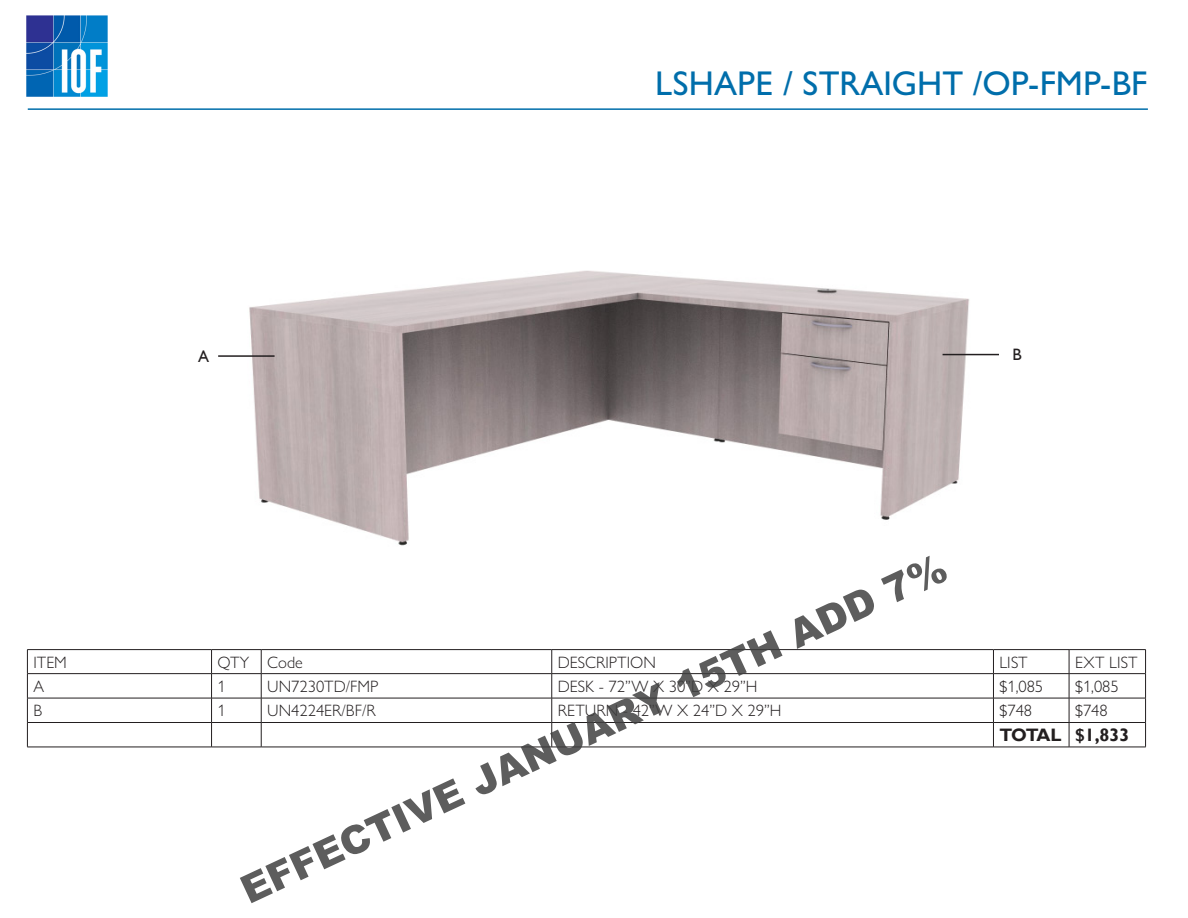
<style>
.page{position:relative;width:1188px;height:918px;background:#fff}
.page>*{position:absolute;margin:0;border:0;box-sizing:border-box;transform-origin:0 0}
.t1{font:900 39px "Arial";color:rgb(64 64 64/.85)}
.t2{font:500 34.5px "Gill Sans Nova";color:#006eab}
.t3{font:700 18px "Gill Sans";letter-spacing:-.035em;color:#231f20}
.t4{font:300 16.5px "Gill Sans Nova";color:#231f20}
.t5{font:16.5px "Gill Sans";color:#231f20}
</style>
<div class="page">
<img style="left:27px;top:15px;width:81px;height:81px">
<hr style="left:28px;top:108px;width:1120px;height:2px;background:#006eab">
<img style="left:249px;top:270px;width:750px;height:276px">
<hr style="left:27px;top:649px;width:185px;height:1px;background:#231f20">
<hr style="left:212px;top:649px;width:49px;height:1px;background:#231f20">
<hr style="left:261px;top:649px;width:291px;height:1px;background:#231f20">
<hr style="left:552px;top:649px;width:441px;height:1px;background:#231f20">
<hr style="left:993px;top:649px;width:76px;height:1px;background:#231f20">
<hr style="left:1069px;top:649px;width:77px;height:1px;background:#231f20">
<hr style="left:27px;top:673px;width:185px;height:1px;background:#231f20">
<hr style="left:212px;top:673px;width:49px;height:1px;background:#231f20">
<hr style="left:261px;top:673px;width:291px;height:1px;background:#231f20">
<hr style="left:552px;top:673px;width:441px;height:1px;background:#231f20">
<hr style="left:993px;top:673px;width:76px;height:1px;background:#231f20">
<hr style="left:1069px;top:673px;width:77px;height:1px;background:#231f20">
<hr style="left:27px;top:698px;width:185px;height:1px;background:#231f20">
<hr style="left:212px;top:698px;width:49px;height:1px;background:#231f20">
<hr style="left:261px;top:698px;width:291px;height:1px;background:#231f20">
<hr style="left:552px;top:698px;width:441px;height:1px;background:#231f20">
<hr style="left:993px;top:698px;width:76px;height:1px;background:#231f20">
<hr style="left:1069px;top:698px;width:77px;height:1px;background:#231f20">
<svg style="left:211px;top:650px;width:1px;height:97px"></svg>
<svg style="left:261px;top:650px;width:1px;height:97px"></svg>
<svg style="left:551px;top:650px;width:1px;height:97px"></svg>
<svg style="left:993px;top:650px;width:1px;height:97px"></svg>
<svg style="left:1069px;top:650px;width:1px;height:97px"></svg>
<hr style="left:27px;top:722px;width:185px;height:1px;background:#231f20">
<svg style="left:27px;top:650px;width:1px;height:97px"></svg>
<hr style="left:212px;top:722px;width:49px;height:1px;background:#231f20">
<hr style="left:261px;top:722px;width:291px;height:1px;background:#231f20">
<hr style="left:552px;top:722px;width:441px;height:1px;background:#231f20">
<hr style="left:993px;top:722px;width:76px;height:1px;background:#231f20">
<hr style="left:1069px;top:722px;width:77px;height:1px;background:#231f20">
<svg style="left:1145px;top:650px;width:1px;height:97px"></svg>
<hr style="left:27px;top:747px;width:185px;height:1px;background:#231f20">
<hr style="left:212px;top:747px;width:49px;height:1px;background:#231f20">
<hr style="left:261px;top:747px;width:291px;height:1px;background:#231f20">
<hr style="left:552px;top:747px;width:441px;height:1px;background:#231f20">
<hr style="left:993px;top:747px;width:76px;height:1px;background:#231f20">
<hr style="left:1069px;top:747px;width:77px;height:1px;background:#231f20">
<hr style="left:218px;top:355px;width:57px;height:2px;background:#231f20">
<hr style="left:943px;top:354px;width:56px;height:1px;background:#231f20">
<p class="t2" style="left:655px;top:62px;width:494px">LSHAPE / STRAIGHT /OP-FMP-BF</p>
<p class="t5" style="left:198px;top:347px;width:13px">A</p>
<p class="t5" style="left:1012px;top:345px;width:11px">B</p>
<h1 class="t1" style="left:231px;top:866px;width:775px;rotate:-25deg">EFFECTIVE JANUARY 15TH ADD 7%</h1>
<p class="t4" style="left:33px;top:652px;width:35px">ITEM</p>
<p class="t4" style="left:218px;top:652px;width:33px">QTY</p>
<p class="t4" style="left:267px;top:652px;width:37px">Code</p>
<p class="t4" style="left:558px;top:652px;width:100px">DESCRIPTION</p>
<p class="t4" style="left:999px;top:652px;width:30px">LIST</p>
<p class="t4" style="left:1075px;top:652px;width:64px">EXT LIST</p>
<p class="t4" style="left:33px;top:676px;width:12px">A</p>
<p class="t4" style="left:218px;top:676px;width:10px">1</p>
<p class="t4" style="left:267px;top:676px;width:113px">UN7230TD/FMP</p>
<p class="t4" style="left:558px;top:676px;width:201px">DESK - 72”W X 30”D X 29”H</p>
<p class="t4" style="left:999px;top:676px;width:45px">$1,085</p>
<p class="t4" style="left:1075px;top:676px;width:45px">$1,085</p>
<p class="t4" style="left:33px;top:700px;width:10px">B</p>
<p class="t4" style="left:218px;top:700px;width:10px">1</p>
<p class="t4" style="left:267px;top:700px;width:110px">UN4224ER/BF/R</p>
<p class="t4" style="left:558px;top:700px;width:225px">RETURN - 42”W X 24”D X 29”H</p>
<p class="t4" style="left:1000px;top:700px;width:34px">$748</p>
<p class="t4" style="left:1075px;top:700px;width:34px">$748</p>
<p class="t3" style="left:999px;top:724px;width:64px">TOTAL</p>
<p class="t3" style="left:1075px;top:724px;width:56px">$1,833</p>
</div>
